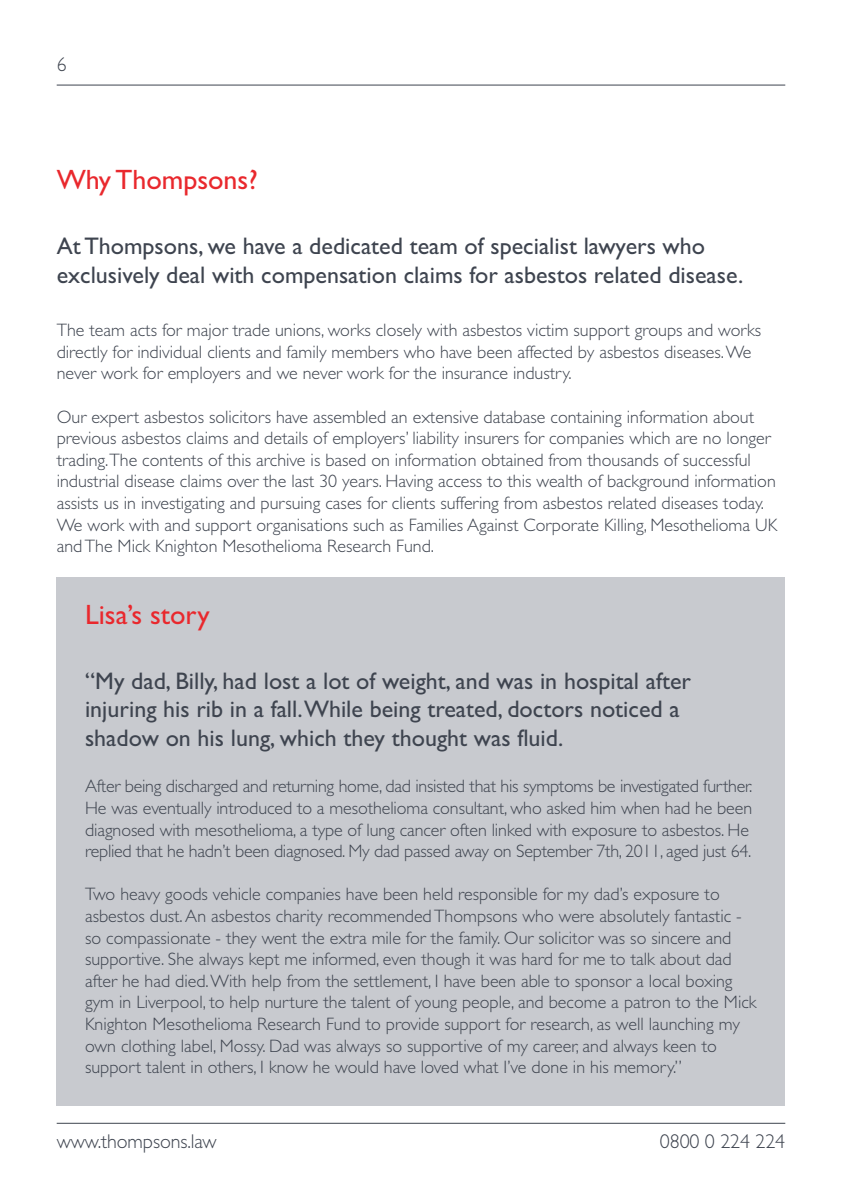
<style>
.page{position:relative;width:842px;height:1191px;background:#fff}
.page>*{position:absolute;margin:0;border:0;box-sizing:border-box;transform-origin:0 0}
.t1{font:28px "Gill Sans";color:#e9282d}
.t2{font:24px/28.8px "Gill Sans";color:#3e444f}
.t3{font:300 20px "Gill Sans";letter-spacing:-.005em;color:#3e444f}
.t4{font:300 18px/21.6px "Gill Sans";color:#3e444f}
</style>
<div class="page">
<div style="left:57px;top:578px;width:728px;height:528px;background:#c8cacf"></div>
<hr style="left:57px;top:85px;width:728px;height:1px;background:#3e444f">
<hr style="left:57px;top:1123px;width:728px;height:1px;background:#3e444f">
<p class="t3" style="left:57px;top:52px;width:11px">6</p>
<h1 class="t1" style="left:57px;top:163px;width:203px">Why Thompsons?</h1>
<h2 class="t2" style="left:57px;top:231px;width:688px">At Thompsons, we have a dedicated team of specialist lawyers who exclusively deal with compensation claims for asbestos related disease.</h2>
<p class="t4" style="left:57px;top:319px;width:706px">The team acts for major trade unions, works closely with asbestos victim support groups and works directly for individual clients and family members who have been affected by asbestos diseases.We never work for employers and we never work for the insurance industry.</p>
<p class="t4" style="left:57px;top:406px;width:722px">Our expert asbestos solicitors have assembled an extensive database containing information about previous asbestos claims and details of employers’ liability insurers for companies which are no longer trading.The contents of this archive is based on information obtained from thousands of successful industrial disease claims over the last 30 years. Having access to this wealth of background information assists us in investigating and pursuing cases for clients suffering from asbestos related diseases today.<br>We work with and support organisations such as Families Against Corporate Killing, Mesothelioma UK andThe Mick Knighton Mesothelioma Research Fund.</p>
<h1 class="t1" style="left:85px;top:598px;width:126px">Lisa’s story</h1>
<h2 class="t2" style="left:85px;top:666px;width:608px">“My dad, Billy, had lost a lot of weight, and was in hospital after injuring his rib in a fall.While being treated, doctors noticed a shadow on his lung, which they thought was fluid.</h2>
<p class="t4" style="left:85px;top:775px;width:669px">After being discharged and returning home, dad insisted that his symptoms be investigated further.<br>He was eventually introduced to a mesothelioma consultant, who asked him when had he been diagnosed with mesothelioma, a type of lung cancer often linked with exposure to asbestos. He replied that he hadn’t been diagnosed. My dad passed away on September 7th, 2011, aged just 64.</p>
<p class="t4" style="left:85px;top:883px;width:673px">Two heavy goods vehicle companies have been held responsible for my dad’s exposure to asbestos dust.An asbestos charity recommendedThompsons who were absolutely fantastic - so compassionate - they went the extra mile for the family. Our solicitor was so sincere and supportive. She always kept me informed, even though it was hard for me to talk about dad after he had died.With help from the settlement, I have been able to sponsor a local boxing gym in Liverpool, to help nurture the talent of young people, and become a patron to the Mick Knighton Mesothelioma Research Fund to provide support for research, as well launching my own clothing label, Mossy. Dad was always so supportive of my career, and always keen to support talent in others, I know he would have loved what I’ve done in his memory.”</p>
<p class="t3" style="left:57px;top:1129px;width:162px">www.thompsons.law</p>
<p class="t3" style="left:660px;top:1129px;width:127px">0800 0 224 224</p>
</div>
